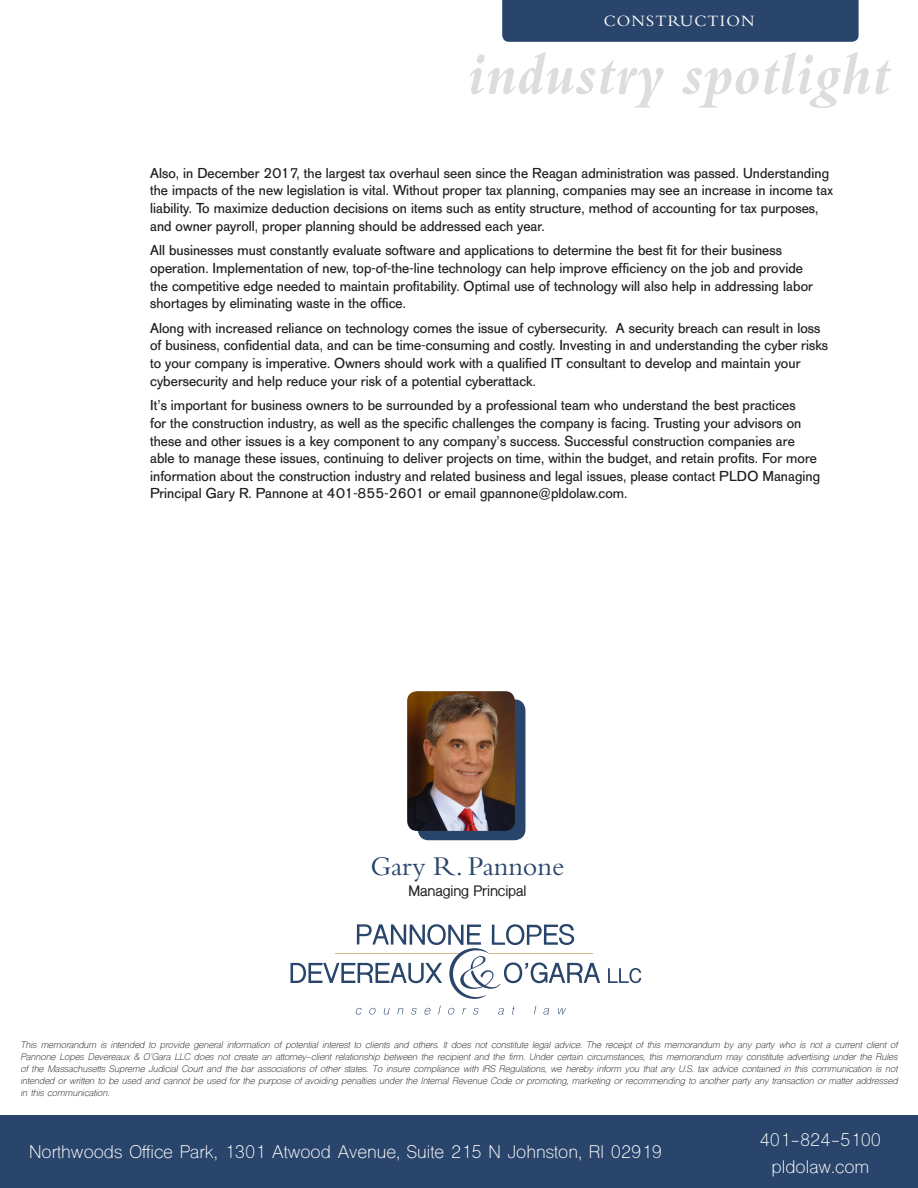
<style>
.page{position:relative;width:918px;height:1188px;background:#fff}
.page>*{position:absolute;margin:0;border:0;box-sizing:border-box;transform-origin:0 0}
.t1{font:italic 700 61.5px "Bembo";color:#dcdddf}
.t2{font:28.05px "Bembo";letter-spacing:-.005em;color:#29456b}
.t3{font:17.25px "Shree Dev 0714";color:#fff}
.t4{font:16.5px "Bembo";letter-spacing:.07em;color:#fff}
.t5{font:14.25px/17.7px "AG Old Face";letter-spacing:.005em;color:#231f20}
.t6{font:700 14.1px "Shree Dev 0714";letter-spacing:-.01em;color:#231f20}
.t7{font:italic 9px/12px "Shree Dev 0714";letter-spacing:-.01em;color:#231f20;text-align:justify}
</style>
<div class="page">
<svg style="left:608px;top:968px;width:33px;height:15px"></svg>
<svg style="left:356px;top:1008px;width:6px;height:7px"></svg>
<svg style="left:369px;top:1008px;width:7px;height:6px"></svg>
<svg style="left:384px;top:1008px;width:6px;height:7px"></svg>
<svg style="left:397px;top:1008px;width:6px;height:6px"></svg>
<svg style="left:411px;top:1008px;width:6px;height:7px"></svg>
<svg style="left:424px;top:1008px;width:7px;height:7px"></svg>
<svg style="left:438px;top:1006px;width:3px;height:8px"></svg>
<svg style="left:448px;top:1008px;width:6px;height:6px"></svg>
<svg style="left:462px;top:1008px;width:4px;height:6px"></svg>
<svg style="left:473px;top:1008px;width:6px;height:7px"></svg>
<svg style="left:498px;top:1008px;width:6px;height:7px"></svg>
<svg style="left:512px;top:1006px;width:3px;height:9px"></svg>
<svg style="left:543px;top:1008px;width:6px;height:7px"></svg>
<svg style="left:558px;top:1008px;width:8px;height:6px"></svg>
<svg style="left:291px;top:924px;width:309px;height:75px"></svg>
<div style="left:0;top:1116px;width:918px;height:72px;background:#29456b"></div>
<div style="left:502px;top:0;width:357px;height:42px;background:#29456b"></div>
<div style="left:418px;top:699px;width:107px;height:141px;background:#29456b;border-radius:11px"></div>
<img style="left:407px;top:691px;width:108px;height:140px">
<p class="t4" style="left:604px;top:11px;width:152px">CONSTRUCTION</p>
<p class="t1" style="left:468px;top:41px;width:424px">industry spotlight</p>
<p class="t5" style="left:150px;top:164px;width:685px">Also, in December 2017, the largest tax overhaul seen since the Reagan administration was passed. Understanding the impacts of the new legislation is vital. Without proper tax planning, companies may see an increase in income tax liability. To maximize deduction decisions on items such as entity structure, method of accounting for tax purposes, and owner payroll, proper planning should be addressed each year.</p>
<p class="t5" style="left:150px;top:242px;width:664px">All businesses must constantly evaluate software and applications to determine the best fit for their business operation. Implementation of new, top-of-the-line technology can help improve efficiency on the job and provide the competitive edge needed to maintain profitability. Optimal use of technology will also help in addressing labor shortages by eliminating waste in the office.</p>
<p class="t5" style="left:150px;top:319px;width:680px">Along with increased reliance on technology comes the issue of cybersecurity. A security breach can result in loss of business, confidential data, and can be time-consuming and costly. Investing in and understanding the cyber risks to your company is imperative. Owners should work with a qualified IT consultant to develop and maintain your cybersecurity and help reduce your risk of a potential cyberattack.</p>
<p class="t5" style="left:150px;top:397px;width:672px">It’s important for business owners to be surrounded by a professional team who understand the best practices<br>for the construction industry, as well as the specific challenges the company is facing. Trusting your advisors on these and other issues is a key component to any company’s success. Successful construction companies are able to manage these issues, continuing to deliver projects on time, within the budget, and retain profits. For more information about the construction industry and related business and legal issues, please contact PLDO Managing Principal Gary R. Pannone at 401-855-2601 or email gpannone@pldolaw.com.</p>
<p class="t2" style="left:371px;top:849px;width:195px">Gary R. Pannone</p>
<p class="t6" style="left:409px;top:882px;width:119px">Managing Principal</p>
<p class="t7" style="left:21px;top:1040px;width:879px">This memorandum is intended to provide general information of potential interest to clients and others. It does not constitute legal advice. The receipt of this memorandum by any party who is not a current client of Pannone Lopes Devereaux &amp; O’Gara LLC does not create an attorney-client relationship between the recipient and the firm. Under certain circumstances, this memorandum may constitute advertising under the Rules of the Massachusetts Supreme Judicial Court and the bar associations of other states. To insure compliance with IRS Regulations, we hereby inform you that any U.S. tax advice contained in this communication is not intended or written to be used and cannot be used for the purpose of avoiding penalties under the Internal Revenue Code or promoting, marketing or recommending to another party any transaction or matter addressed in this communication.</p>
<p class="t3" style="left:29px;top:1141px;width:634px">Northwoods Office Park, 1301 Atwood Avenue, Suite 215 N Johnston, RI 02919</p>
<p class="t3" style="left:760px;top:1130px;width:123px">401-824-5100</p>
<p class="t3" style="left:772px;top:1157px;width:99px">pldolaw.com</p>
</div>
